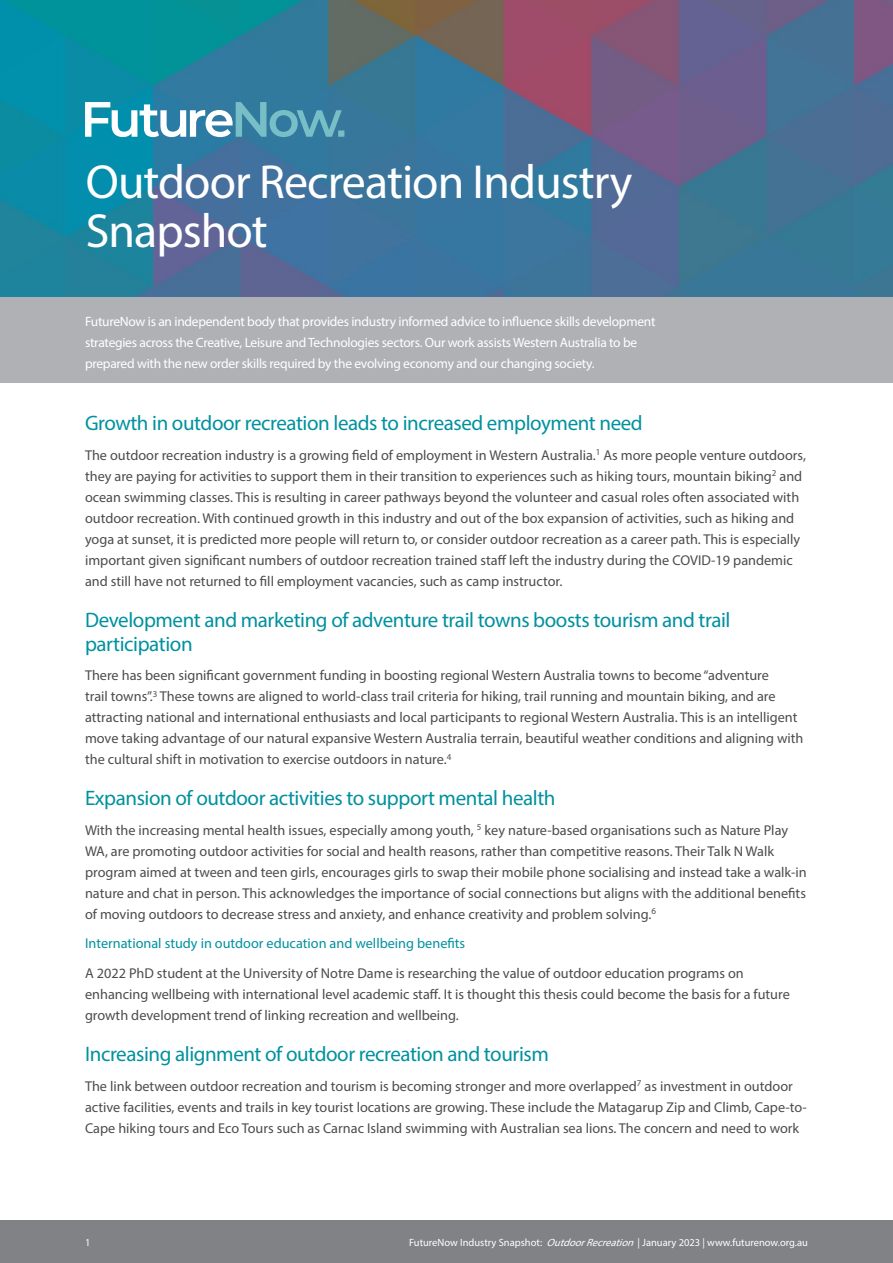
<style>
.page{position:relative;width:893px;height:1263px;background:#fff}
.page>*{position:absolute;margin:0;border:0;box-sizing:border-box;transform-origin:0 0}
.t1{font:48px/49.5px "Myriad Pro";letter-spacing:-.02em;color:#fff}
.Subhead{font:21px/24px "Myriad Pro";letter-spacing:-.02em;color:#00919f}
.body{font:14.25px/21px "Myriad Pro";color:#4b4c4d}
.body-2{font:14.25px "Myriad Pro";color:#00919f}
.Industry_Coverage{font:13.5px/21px "Myriad Pro";letter-spacing:-.02em;color:#fff}
.t2{font:10.5px "Myriad Pro";color:#fff}
.s1{font-style:italic}
</style>
<div class="page">
<div style="left:0;top:1220px;width:893px;height:43px;background:#808285"></div>
<img style="left:0;top:0;width:893px;height:298px">
<div style="left:0;top:298px;width:893px;height:85px;background:#b0b1b5"></div>
<div style="left:338px;top:130px;width:6px;height:7px;background:#77bec7"></div>
<svg style="left:85px;top:102px;width:257px;height:35px"></svg>
<p class="t1" style="left:86px;top:156px;width:548px">Outdoor Recreation Industry<br>Snapshot</p>
<p class="Industry_Coverage" style="left:85px;top:310px;width:572px">FutureNow is an independent body that provides industry informed advice to influence skills development strategies across the Creative, Leisure and Technologies sectors. Our work assists Western Australia to be prepared with the new order skills required by the evolving economy and our changing society.</p>
<p class="Subhead" style="left:85px;top:411px;width:559px">Growth in outdoor recreation leads to increased employment need</p>
<p class="body" style="left:85px;top:444px;width:722px">The outdoor recreation industry is a growing field of employment in Western Australia.<sup>1</sup> As more people venture outdoors, they are paying for activities to support them in their transition to experiences such as hiking tours, mountain biking<sup>2</sup> and ocean swimming classes. This is resulting in career pathways beyond the volunteer and casual roles often associated with outdoor recreation. With continued growth in this industry and out of the box expansion of activities, such as hiking and yoga at sunset, it is predicted more people will return to, or consider outdoor recreation as a career path. This is especially important given significant numbers of outdoor recreation trained staff left the industry during the COVID-19 pandemic and still have not returned to fill employment vacancies, such as camp instructor.</p>
<p class="Subhead" style="left:85px;top:607px;width:647px">Development and marketing of adventure trail towns boosts tourism and trail participation</p>
<p class="body" style="left:85px;top:665px;width:720px">There has been significant government funding in boosting regional Western Australia towns to become “adventure<br>trail towns”.<sup>3</sup> These towns are aligned to world-class trail criteria for hiking, trail running and mountain biking, and are attracting national and international enthusiasts and local participants to regional Western Australia. This is an intelligent move taking advantage of our natural expansive Western Australia terrain, beautiful weather conditions and aligning with the cultural shift in motivation to exercise outdoors in nature.<sup>4</sup></p>
<p class="Subhead" style="left:85px;top:786px;width:472px">Expansion of outdoor activities to support mental health</p>
<p class="body" style="left:85px;top:819px;width:723px">With the increasing mental health issues, especially among youth, <sup>5</sup> key nature-based organisations such as Nature Play WA, are promoting outdoor activities for social and health reasons, rather than competitive reasons. Their Talk N Walk program aimed at tween and teen girls, encourages girls to swap their mobile phone socialising and instead take a walk-in nature and chat in person. This acknowledges the importance of social connections but aligns with the additional benefits of moving outdoors to decrease stress and anxiety, and enhance creativity and problem solving.<sup>6</sup></p>
<p class="body-2" style="left:85px;top:935px;width:382px">International study in outdoor education and wellbeing benefits</p>
<p class="body" style="left:85px;top:962px;width:706px">A 2022 PhD student at the University of Notre Dame is researching the value of outdoor education programs on enhancing wellbeing with international level academic staff. It is thought this thesis could become the basis for a future growth development trend of linking recreation and wellbeing.</p>
<p class="Subhead" style="left:85px;top:1041px;width:465px">Increasing alignment of outdoor recreation and tourism</p>
<p class="body" style="left:85px;top:1075px;width:723px">The link between outdoor recreation and tourism is becoming stronger and more overlapped<sup>7</sup> as investment in outdoor active facilities, events and trails in key tourist locations are growing. These include the Matagarup Zip and Climb, Cape-to-<br>Cape hiking tours and Eco Tours such as Carnac Island swimming with Australian sea lions. The concern and need to work</p>
<p class="t2" style="left:85px;top:1236px;width:7px">1</p>
<p class="t2" style="left:409px;top:1236px;width:400px">FutureNow Industry Snapshot: <span class="s1">OutdoorRecreation</span>| January 2023 | www.futurenow.org.au</p>
</div>
